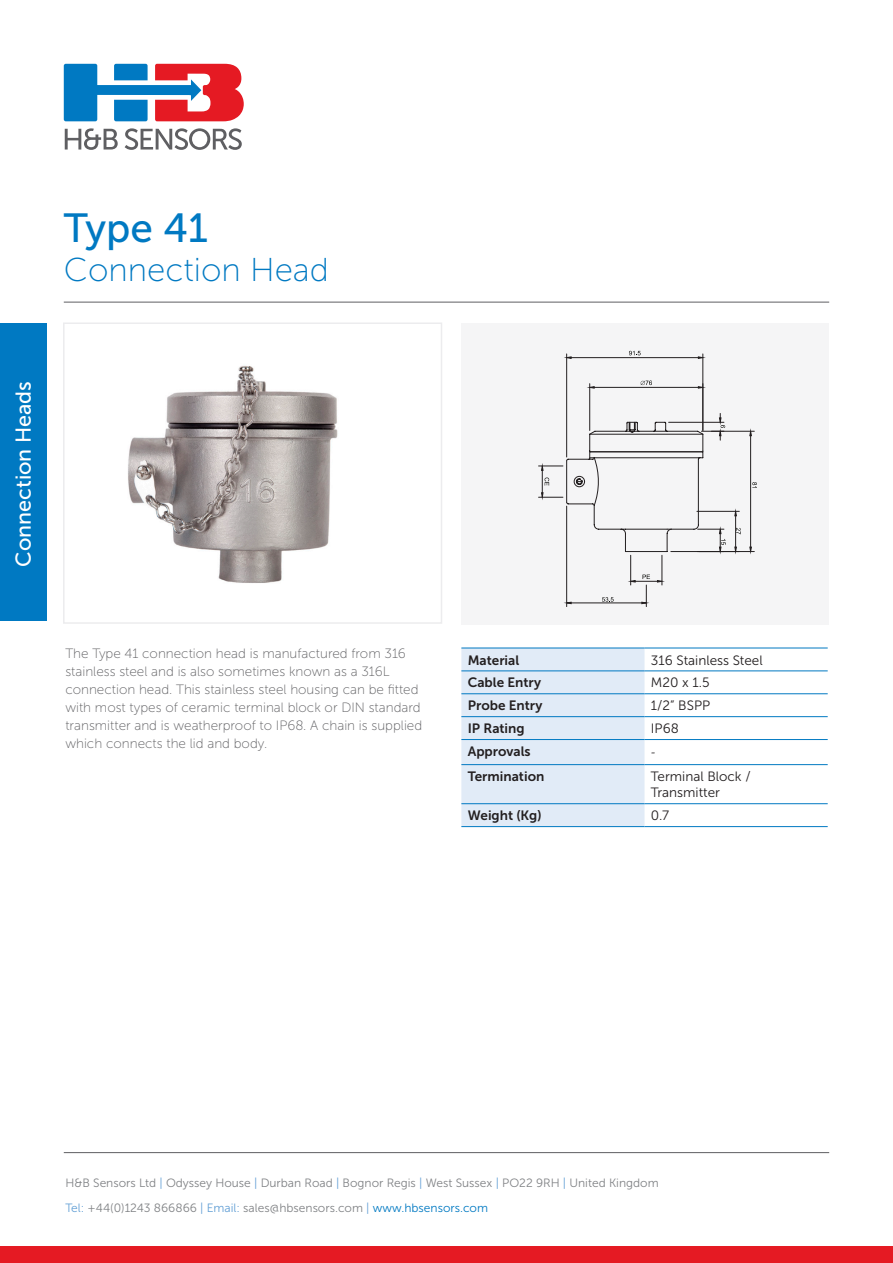
<style>
.page{position:relative;width:893px;height:1263px;background:#fff}
.page>*{position:absolute;margin:0;border:0;box-sizing:border-box;transform-origin:0 0}
.t1{font:40.65px "Museo Sans 500";color:#0079c2}
.t2{font:33px "Museo Sans 100";color:#0079c2}
.t3{font:21.45px "Museo Sans 500";color:#fff}
.t4{font:13.5px/18px "Museo Sans 100";color:#5f5f62}
.t5{font:13.5px "Museo Sans 700";color:#231f20}
.t6{font:13.5px/16.2px "Museo Sans 300";color:#231f20}
.t7{font:13.5px "Minion Pro";color:#231f20}
.t8{font:12px "Museo Sans 300";color:#808285}
.s1{color:#629fd5}
.s2{color:#0079c2}
</style>
<div class="page">
<svg style="left:65px;top:128px;width:53px;height:22px"></svg>
<svg style="left:125px;top:128px;width:117px;height:22px"></svg>
<svg style="left:64px;top:64px;width:180px;height:57px"></svg>
<div style="left:0;top:323px;width:47px;height:298px;background:#0079c2"></div>
<hr style="left:64px;top:302px;width:765px;height:1px;background:#5f5f62">
<hr style="left:64px;top:1152px;width:765px;height:1px;background:#5f5f62">
<div style="left:63px;top:322px;width:379px;height:302px;border:2px solid #ececee"></div>
<div style="left:461px;top:323px;width:368px;height:302px;background:#f5f5f6"></div>
<img style="left:128px;top:366px;width:210px;height:217px">
<hr style="left:701px;top:431px;width:53px;height:1px;background:#231f20">
<hr style="left:671px;top:551px;width:83px;height:1px;background:#231f20">
<hr style="left:750px;top:436px;width:1px;height:111px;background:#231f20">
<svg style="left:749px;top:430px;width:3px;height:6px"></svg>
<svg style="left:749px;top:546px;width:3px;height:5px"></svg>
<svg style="left:752px;top:482px;width:5px;height:6px"></svg>
<hr style="left:697px;top:511px;width:42px;height:1px;background:#231f20">
<hr style="left:735px;top:516px;width:1px;height:31px;background:#231f20">
<svg style="left:734px;top:511px;width:3px;height:6px"></svg>
<svg style="left:734px;top:546px;width:3px;height:5px"></svg>
<svg style="left:736px;top:528px;width:5px;height:6px"></svg>
<hr style="left:662px;top:555px;width:1px;height:30px;background:#231f20">
<hr style="left:630px;top:555px;width:1px;height:30px;background:#231f20">
<hr style="left:566px;top:506px;width:1px;height:101px;background:#231f20">
<hr style="left:571px;top:603px;width:71px;height:1px;background:#231f20">
<svg style="left:630px;top:575px;width:33px;height:32px"></svg>
<svg style="left:566px;top:601px;width:6px;height:3px"></svg>
<svg style="left:602px;top:597px;width:12px;height:5px"></svg>
<svg style="left:539px;top:413px;width:187px;height:139px"></svg>
<hr style="left:589px;top:384px;width:1px;height:46px;background:#231f20">
<hr style="left:594px;top:387px;width:104px;height:1px;background:#231f20">
<svg style="left:698px;top:386px;width:5px;height:3px"></svg>
<svg style="left:589px;top:386px;width:6px;height:3px"></svg>
<svg style="left:641px;top:380px;width:11px;height:5px"></svg>
<hr style="left:703px;top:354px;width:1px;height:76px;background:#231f20">
<hr style="left:566px;top:354px;width:1px;height:103px;background:#231f20">
<hr style="left:571px;top:357px;width:127px;height:1px;background:#231f20">
<svg style="left:698px;top:356px;width:6px;height:3px"></svg>
<svg style="left:566px;top:356px;width:6px;height:3px"></svg>
<svg style="left:629px;top:351px;width:12px;height:5px"></svg>
<div style="left:461px;top:649px;width:183px;height:177px;background:#e1ebf7"></div>
<hr style="left:461px;top:670px;width:183px;height:1px;background:#0079c2">
<hr style="left:644px;top:670px;width:184px;height:1px;background:#0079c2">
<hr style="left:461px;top:693px;width:183px;height:1px;background:#0079c2">
<hr style="left:644px;top:693px;width:184px;height:1px;background:#0079c2">
<hr style="left:461px;top:716px;width:183px;height:1px;background:#0079c2">
<hr style="left:644px;top:716px;width:184px;height:1px;background:#0079c2">
<hr style="left:461px;top:739px;width:183px;height:1px;background:#0079c2">
<hr style="left:644px;top:739px;width:184px;height:1px;background:#0079c2">
<hr style="left:461px;top:764px;width:183px;height:1px;background:#0079c2">
<hr style="left:644px;top:764px;width:184px;height:1px;background:#0079c2">
<hr style="left:461px;top:803px;width:183px;height:1px;background:#0079c2">
<hr style="left:644px;top:803px;width:184px;height:1px;background:#0079c2">
<hr style="left:461px;top:826px;width:183px;height:1px;background:#0079c2">
<hr style="left:644px;top:826px;width:184px;height:1px;background:#0079c2">
<hr style="left:461px;top:648px;width:183px;height:1px;background:#0079c2">
<hr style="left:644px;top:648px;width:184px;height:1px;background:#0079c2">
<div style="left:0;top:1247px;width:893px;height:16px;background:#e51a23"></div>
<p class="t1" style="left:64px;top:206px;width:146px">Type 41</p>
<p class="t2" style="left:64px;top:252px;width:267px">Connection Head</p>
<p class="t3" style="left:12px;top:567px;width:187px;rotate:-90deg">Connection Heads</p>
<p class="t4" style="left:65px;top:644px;width:358px">The Type 41 connection head is manufactured from 316 stainless steel and is also sometimes known as a 316L connection head. This stainless steel housing can be fitted with most types of ceramic terminal block or DIN standard transmitter and is weatherproof to IP68. A chain is supplied which connects the lid and body.</p>
<p class="t5" style="left:468px;top:652px;width:53px">Material</p>
<p class="t6" style="left:651px;top:652px;width:113px">316 Stainless Steel</p>
<p class="t5" style="left:468px;top:675px;width:75px">Cable Entry</p>
<p class="t6" style="left:651px;top:675px;width:60px">M20 x 1.5</p>
<p class="t5" style="left:468px;top:698px;width:76px">Probe Entry</p>
<p class="t6" style="left:651px;top:698px;width:61px">1/2” BSPP</p>
<p class="t5" style="left:468px;top:721px;width:58px">IP Rating</p>
<p class="t6" style="left:651px;top:720px;width:29px">IP68</p>
<p class="t5" style="left:468px;top:744px;width:64px">Approvals</p>
<p class="t7" style="left:651px;top:742px;width:6px">-</p>
<p class="t5" style="left:468px;top:769px;width:78px">Termination</p>
<p class="t6" style="left:651px;top:768px;width:101px">Terminal Block /<br>Transmitter</p>
<p class="t5" style="left:468px;top:808px;width:75px">Weight (Kg)</p>
<p class="t6" style="left:651px;top:807px;width:20px">0.7</p>
<p class="t8" style="left:65px;top:1176px;width:595px">H&amp;B Sensors Ltd <span class="s1">|</span> Odyssey House <span class="s1">|</span> Durban Road <span class="s1">|</span> Bognor Regis <span class="s1">|</span> West Sussex <span class="s1">|</span> PO22 9RH <span class="s1">|</span> United Kingdom</p>
<p class="t8" style="left:65px;top:1201px;width:424px"><span class="s1">Tel:</span> +44(0)1243 866866 <span class="s1">| Email:</span> sales@hbsensors.com <span class="s1">|</span> <span class="s2">www.hbsensors.com</span></p>
</div>
